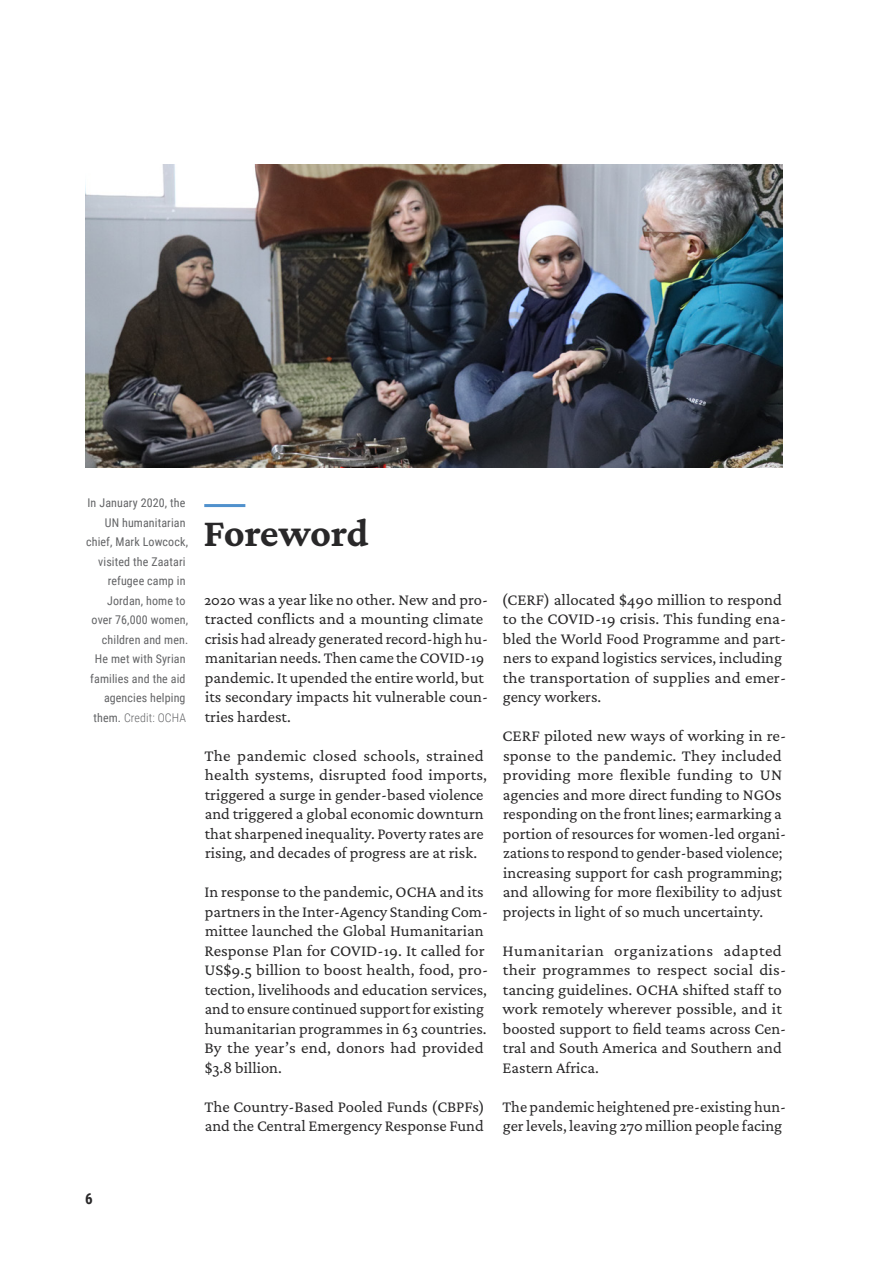
<style>
.page{position:relative;width:893px;height:1263px;background:#fff}
.page>*{position:absolute;margin:0;border:0;box-sizing:border-box;transform-origin:0 0}
.t1{font:700 40.5px "Crimson Pro";letter-spacing:-.015em;color:#292829}
.t2{font:16.5px/19.5px "Crimson Pro";color:#292829}
.t3{font:700 15px "Roboto Condensed";color:#292829}
.t4{font:12px/19.5px "Roboto Condensed";letter-spacing:.01em;color:#636466;text-align:right}
.s1{font-weight:300}
</style>
<div class="page">
<hr style="left:204px;top:504px;width:41px;height:3px;background:#5091cd">
<img style="left:85px;top:164px;width:697px;height:303px">
<p class="t4" style="left:86px;top:493px;width:104px">In January 2020, the<br>UN humanitarian chief, Mark Lowcock, visited the Zaatari refugee camp in<br>Jordan, home to<br>over 76,000 women, children and men.<br>He met with Syrian families and the aid agencies helping them. <span class="s1">Credit: OCHA</span></p>
<h1 class="t1" style="left:204px;top:507px;width:166px">Foreword</h1>
<p class="t2" style="left:204px;top:589px;width:286px">2020 was a year like no other. New and pro&shy;tracted conflicts and a mounting climate crisis had already generated record-high hu&shy;manitarian needs. Then came the COVID-19 pandemic. It upended the entire world, but its secondary impacts hit vulnerable coun&shy;tries hardest.</p>
<p class="t2" style="left:204px;top:745px;width:284px">The pandemic closed schools, strained health systems, disrupted food imports, triggered a surge in gender-based violence and triggered a global economic downturn that sharpened inequality. Poverty rates are rising, and decades of progress are at risk.</p>
<p class="t2" style="left:204px;top:882px;width:285px">In response to the pandemic, OCHA and its partners in the Inter-Agency Standing Com&shy;mittee launched the Global Humanitarian Response Plan for COVID-19. It called for US$9.5 billion to boost health, food, pro&shy;tection, livelihoods and education services, and to ensure continued support for existing humanitarian programmes in 63 countries.<br>By the year’s end, donors had provided $3.8 billion.</p>
<p class="t2" style="left:204px;top:1096px;width:282px">The Country-Based Pooled Funds (CBPFs) and the Central Emergency Response Fund</p>
<p class="t2" style="left:502px;top:589px;width:286px">(CERF) allocated $490 million to respond to the COVID-19 crisis. This funding ena&shy;bled the World Food Programme and part&shy;ners to expand logistics services, including the transportation of supplies and emer&shy;gency workers.</p>
<p class="t2" style="left:502px;top:726px;width:285px">CERF piloted new ways of working in re&shy;sponse to the pandemic. They included providing more flexible funding to UN agencies and more direct funding to NGOs responding on the front lines; earmarking a portion of resources for women-led organi&shy;zations to respond to gender-based violence; increasing support for cash programming; and allowing for more flexibility to adjust projects in light of so much uncertainty.</p>
<p class="t2" style="left:502px;top:940px;width:285px">Humanitarian organizations adapted their programmes to respect social dis&shy;tancing guidelines. OCHA shifted staff to work remotely wherever possible, and it boosted support to field teams across Cen&shy;tral and South America and Southern and Eastern Africa.</p>
<p class="t2" style="left:502px;top:1096px;width:285px">The pandemic heightened pre-existing hun&shy;ger levels, leaving 270 million people facing</p>
<p class="t3" style="left:85px;top:1188px;width:9px">6</p>
</div>
